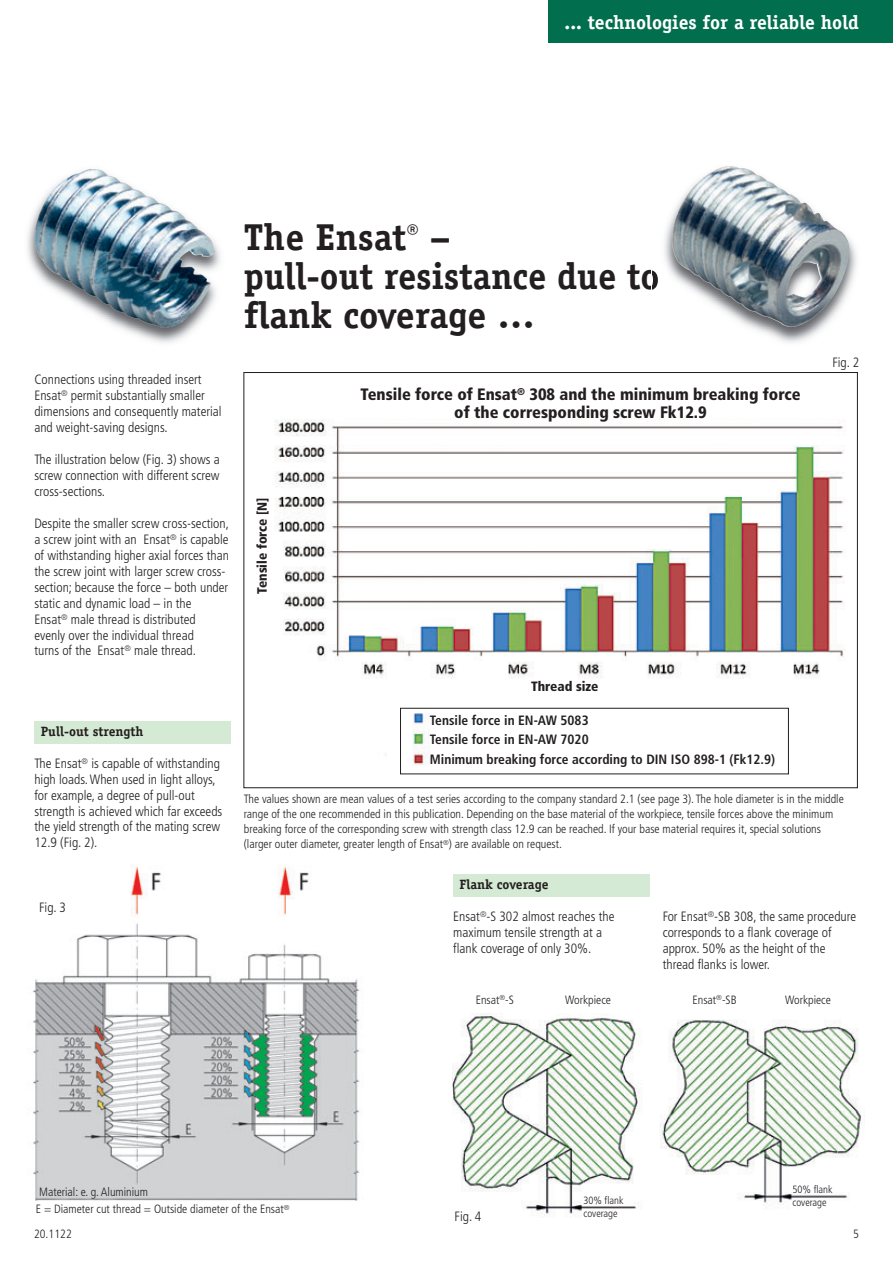
<style>
.page{position:relative;width:893px;height:1263px;background:#fff}
.page>*{position:absolute;margin:0;border:0;box-sizing:border-box;transform-origin:0 0}
.t1{font:700 37.5px/39px "Officina Serif";color:#231f20}
.t2{font:700 19.5px "Officina Serif";color:#fff}
.t3{font:900 condensed 16.5px/18px "Frutiger";color:#231f20;text-align:center}
.t4{font:300 condensed 13.5px/15.9px "Frutiger";color:#231f20}
.t5{font:700 condensed 13.5px/19.5px "Frutiger";color:#231f20}
.t6{font:700 13.5px "Officina Serif";color:#231f20}
.t7{font:900 condensed 13.5px "Frutiger";color:#231f20}
.t8{font:300 condensed 12px/15px "Frutiger";color:#231f20}
.t9{font:300 condensed 10.5px/13.5px "Frutiger";color:#231f20}
</style>
<div class="page">
<div style="left:549px;top:0;width:344px;height:43px;background:#016f4e"></div>
<img style="left:33px;top:865px;width:327px;height:335px">
<img style="left:664px;top:166px;width:193px;height:177px">
<img style="left:652px;top:270px;width:6px;height:20px">
<img style="left:679px;top:166px;width:51px;height:42px">
<img style="left:27px;top:169px;width:193px;height:174px">
<img style="left:61px;top:169px;width:33px;height:13px">
<div style="left:453px;top:874px;width:197px;height:22px;background:#d5ead4"></div>
<div style="left:34px;top:721px;width:197px;height:22px;background:#d5ead4"></div>
<img style="left:452px;top:1013px;width:413px;height:204px">
<img style="left:275px;top:419px;width:569px;height:346px">
<div style="left:400px;top:708px;width:389px;height:66px;border:1px solid #231f20"></div>
<h2 class="t2" style="left:565px;top:10px;width:296px">... technologies for a reliable hold</h2>
<p class="t4" style="left:34px;top:372px;width:189px">Connections using threaded insert Ensat<sup>®</sup> permit substantially smaller dimensions and consequently material and weight-saving designs.</p>
<p class="t4" style="left:34px;top:452px;width:187px;text-align:justify">The illustration below (Fig. 3) shows a screw connection with different screw cross-sections.</p>
<p class="t4" style="left:34px;top:515px;width:196px">Despite the smaller screw cross-section, a screw joint with an Ensat<sup>®</sup> is capable of withstanding higher axial forces than the screw joint with larger screw cross&shy;section; because the force – both under static and dynamic load – in the<br>Ensat<sup>®</sup> male thread is distributed evenly over the individual thread<br>turns of the Ensat<sup>®</sup> male thread.</p>
<p class="t6" style="left:41px;top:723px;width:104px">Pull-out strength</p>
<p class="t4" style="left:34px;top:755px;width:189px">The Ensat<sup>®</sup> is capable of withstanding high loads. When used in light alloys, for example, a degree of pull-out strength is achieved which far exceeds the yield strength of the mating screw 12.9 (Fig. 2).</p>
<p class="t4" style="left:39px;top:900px;width:28px">Fig. 3</p>
<h1 class="t1" style="left:244px;top:218px;width:417px">The Ensat<sup>®</sup> –<br>pull-out resistance due to flank coverage …</h1>
<p class="t7" style="left:254px;top:594px;width:98px;rotate:-90deg">Tensile force [N]</p>
<p class="t3" style="left:360px;top:385px;width:442px">Tensile force of Ensat<sup>®</sup> 308 and the minimum breaking force of the corresponding screw Fk12.9</p>
<p class="t4" style="left:832px;top:355px;width:28px">Fig. 2</p>
<p class="t7" style="left:531px;top:678px;width:69px">Thread size</p>
<p class="t5" style="left:430px;top:710px;width:347px">Tensile force in EN-AW 5083<br>Tensile force in EN-AW 7020<br>Minimum breaking force according to DIN ISO 898-1 (Fk12.9)</p>
<p class="t8" style="left:244px;top:792px;width:601px">The values shown are mean values of a test series according to the company standard 2.1 (see page 3). The hole diameter is in the middle range of the one recommended in this publication. Depending on the base material of the workpiece, tensile forces above the minimum breaking force of the corresponding screw with strength class 12.9 can be reached. If your base material requires it, special solutions (larger outer diameter, greater length of Ensat<sup>®</sup>) are available on request.</p>
<p class="t6" style="left:460px;top:876px;width:90px">Flank coverage</p>
<p class="t4" style="left:453px;top:908px;width:163px">Ensat<sup>®</sup>-S 302 almost reaches the maximum tensile strength at a flank coverage of only 30%.</p>
<p class="t4" style="left:663px;top:908px;width:195px">For Ensat<sup>®</sup>-SB 308, the same procedure corresponds to a flank coverage of approx. 50% as the height of the thread flanks is lower.</p>
<p class="t8" style="left:476px;top:992px;width:40px">Ensat<sup>®</sup>-S</p>
<p class="t8" style="left:565px;top:992px;width:47px">Workpiece</p>
<p class="t8" style="left:692px;top:992px;width:46px">Ensat<sup>®</sup>-SB</p>
<p class="t8" style="left:785px;top:992px;width:47px">Workpiece</p>
<p class="t8" style="left:36px;top:1183px;width:255px;line-height:17.9px">Material: e. g. Aluminium<br>E = Diameter cut thread = Outside diameter of the Ensat<sup>®</sup></p>
<p class="t8" style="left:34px;top:1226px;width:39px">20.1122</p>
<p class="t4" style="left:454px;top:1208px;width:28px">Fig. 4</p>
<p class="t9" style="left:583px;top:1193px;width:42px">30% flank coverage</p>
<p class="t9" style="left:792px;top:1183px;width:42px">50% flank coverage</p>
<p class="t8" style="left:853px;top:1226px;width:7px">5</p>
</div>
